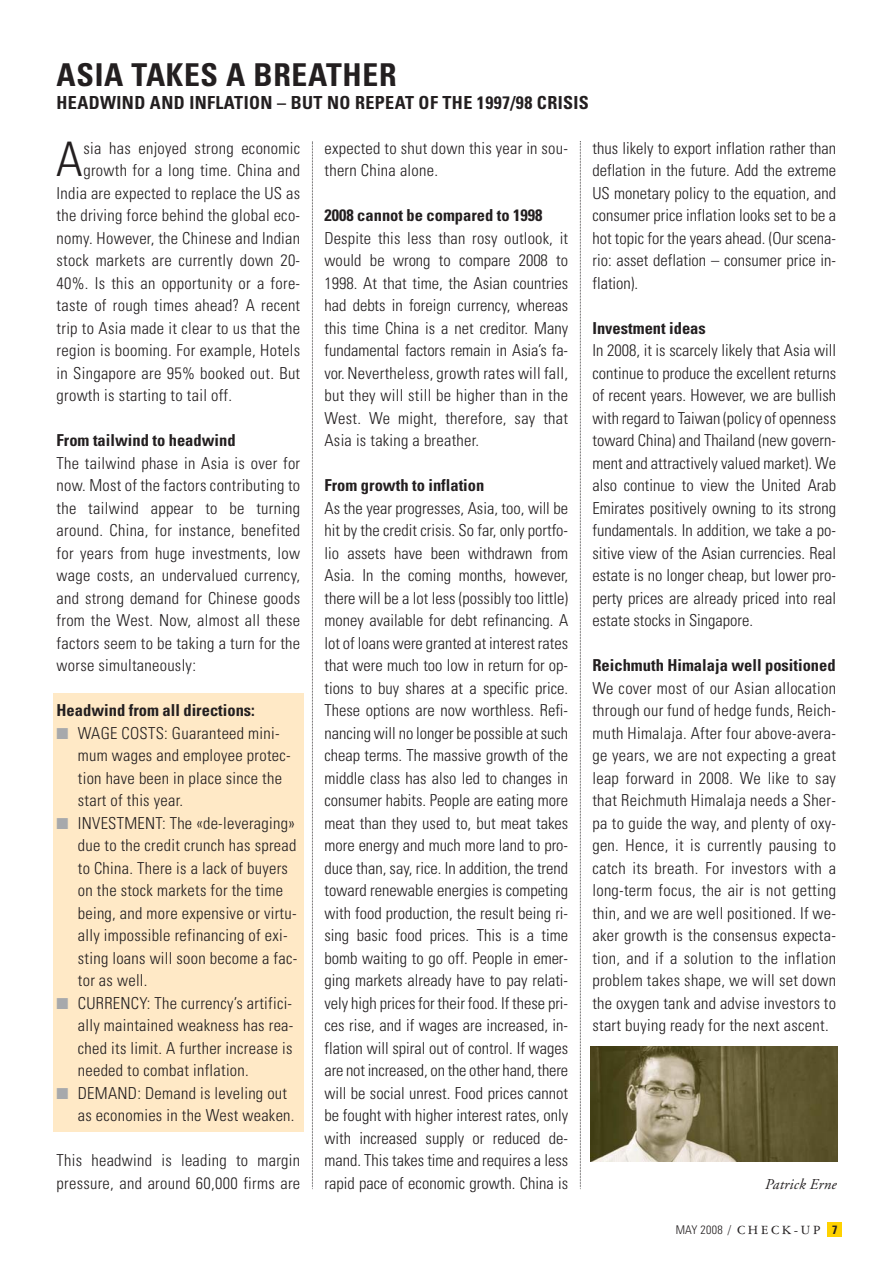
<style>
.page{position:relative;width:893px;height:1263px;background:#fff}
.page>*{position:absolute;margin:0;border:0;box-sizing:border-box;transform-origin:0 0}
.t1{font:300 condensed 47.7px "Univers";color:#231f20}
.t2{font:700 condensed 31.5px "Univers";letter-spacing:.02em;color:#231f20}
.t3{font:700 condensed 18px "Univers";letter-spacing:.02em;color:#231f20}
.t4{font:300 condensed 16.5px/22.5px "Univers";letter-spacing:.02em;color:#231f20;text-align:justify}
.t5{font:700 condensed 16.5px "Univers";color:#231f20}
.t6{font:italic 15px "Adobe Garamond";letter-spacing:.015em;color:#231f20}
.t7{font:13.5px "American Garamond BT";letter-spacing:.2em;color:#231f20}
.s1{color:#a7a9ac}
.s2{font-family:"Univers";font-weight:300;font-stretch:condensed;font-size:12px}
.s3{font-family:"Univers";font-weight:700;font-stretch:condensed;font-size:12px}
</style>
<div class="page">
<div style="left:53px;top:693px;width:251px;height:439px;background:#ffe9c6"></div>
<svg style="left:312px;top:142px;width:1px;height:1047px"></svg>
<img style="left:591px;top:1047px;width:246px;height:115px">
<svg style="left:580px;top:141px;width:1px;height:1048px"></svg>
<div style="left:827px;top:1222px;width:15px;height:15px;background:#ffd200"></div>
<h2 class="t2" style="left:57px;top:64px;width:341px">ASIA TAKES A BREATHER</h2>
<p class="t3" style="left:57px;top:96px;width:534px">HEADWIND AND INFLATION – BUT NO REPEAT OF THE 1997/98 CRISIS</p>
<h1 class="t1" style="left:56px;top:142px;width:28px">A</h1>
<p class="t4" style="left:83px;top:138px;width:218px">sia has enjoyed strong economic</p>
<p class="t4" style="left:83px;top:161px;width:218px">growth for a long time. China and</p>
<p class="t4" style="left:57px;top:183px;width:245px">India are expected to replace the US as</p>
<p class="t4" style="left:57px;top:206px;width:245px">the driving force behind the global eco-</p>
<p class="t4" style="left:57px;top:228px;width:245px">nomy. However, the Chinese and Indian</p>
<p class="t4" style="left:57px;top:251px;width:245px">stock markets are currently down 20-</p>
<p class="t4" style="left:57px;top:273px;width:245px">40%. Is this an opportunity or a fore-</p>
<p class="t4" style="left:57px;top:296px;width:245px">taste of rough times ahead? A recent</p>
<p class="t4" style="left:57px;top:318px;width:245px">trip to Asia made it clear to us that the</p>
<p class="t4" style="left:57px;top:341px;width:245px">region is booming. For example, Hotels</p>
<p class="t4" style="left:57px;top:363px;width:245px">in Singapore are 95% booked out. But</p>
<p class="t4" style="left:57px;top:386px;width:177px">growth is starting to tail off.</p>
<p class="t5" style="left:57px;top:434px;width:181px">From tailwind to headwind</p>
<p class="t4" style="left:57px;top:453px;width:245px">The tailwind phase in Asia is over for now. Most of the factors contributing to the tailwind appear to be turning around. China, for instance, benefited for years from huge investments, low wage costs, an undervalued currency, and strong demand for Chinese goods from the West. Now, almost all these factors seem to be taking a turn for the worse simultaneously:</p>
<p class="t5" style="left:57px;top:704px;width:200px">Headwind from all directions:</p>
<p class="t4" style="left:78px;top:723px;width:214px;text-align:left;text-indent:-21px"><span class="s1">■</span> WAGE COSTS: Guaranteed mini&shy;mum wages and employee protec&shy;tion have been in place since the start of this year.</p>
<p class="t4" style="left:78px;top:813px;width:221px;text-align:left;text-indent:-21px"><span class="s1">■</span> INVESTMENT: The «de-leveraging» due to the credit crunch has spread to China. There is a lack of buyers on the stock markets for the time being, and more expensive or virtu&shy;ally impossible refinancing of exi&shy;sting loans will soon become a fac&shy;tor as well.</p>
<p class="t4" style="left:78px;top:993px;width:217px;text-indent:-21px"><span class="s1">■</span> CURRENCY: The currency’s artifici&shy;ally maintained weakness has rea&shy;ched its limit. A further increase is needed to combat inflation.</p>
<p class="t4" style="left:78px;top:1083px;width:218px;text-indent:-21px"><span class="s1">■</span> DEMAND: Demand is leveling out as economies in the West weaken.</p>
<p class="t4" style="left:57px;top:1151px;width:245px">This headwind is leading to margin pressure, and around 60,000 firms are</p>
<p class="t4" style="left:324px;top:138px;width:245px">expected to shut down this year in sou&shy;thern China alone.</p>
<p class="t5" style="left:324px;top:209px;width:220px">2008 cannot be compared to 1998</p>
<p class="t4" style="left:324px;top:228px;width:245px">Despite this less than rosy outlook, it would be wrong to compare 2008 to 1998. At that time, the Asian countries had debts in foreign currency, whereas this time China is a net creditor. Many fundamental factors remain in Asia’s fa&shy;vor. Nevertheless, growth rates will fall, but they will still be higher than in the West. We might, therefore, say that Asia is taking a breather.</p>
<p class="t5" style="left:324px;top:479px;width:161px">From growth to inflation</p>
<p class="t4" style="left:324px;top:498px;width:245px">As the year progresses, Asia, too, will be hit by the credit crisis. So far, only portfo&shy;lio assets have been withdrawn from Asia. In the coming months, however, there will be a lot less (possibly too little) money available for debt refinancing. A lot of loans were granted at interest rates that were much too low in return for op&shy;tions to buy shares at a specific price.<br>These options are now worthless. Refi&shy;nancing will no longer be possible at such cheap terms. The massive growth of the middle class has also led to changes in consumer habits. People are eating more meat than they used to, but meat takes more energy and much more land to pro&shy;duce than, say, rice. In addition, the trend toward renewable energies is competing with food production, the result being ri&shy;sing basic food prices. This is a time bomb waiting to go off. People in emer&shy;ging markets already have to pay relati&shy;vely high prices for their food. If these pri&shy;ces rise, and if wages are increased, in&shy;flation will spiral out of control. If wages are not increased, on the other hand, there will be social unrest. Food prices cannot be fought with higher interest rates, only with increased supply or reduced de&shy;mand. This takes time and requires a less rapid pace of economic growth. China is</p>
<p class="t4" style="left:592px;top:138px;width:245px">thus likely to export inflation rather than deflation in the future. Add the extreme US monetary policy to the equation, and consumer price inflation looks set to be a hot topic for the years ahead. (Our scena&shy;rio: asset deflation – consumer price in&shy;flation).</p>
<p class="t5" style="left:592px;top:322px;width:115px">Investment ideas</p>
<p class="t4" style="left:592px;top:341px;width:245px">In 2008, it is scarcely likely that Asia will continue to produce the excellent returns of recent years. However, we are bullish with regard to Taiwan (policy of openness toward China) and Thailand (new govern&shy;ment and attractively valued market). We also continue to view the United Arab Emirates positively owning to its strong fundamentals. In addition, we take a po&shy;sitive view of the Asian currencies. Real estate is no longer cheap, but lower pro&shy;perty prices are already priced into real estate stocks in Singapore.</p>
<p class="t5" style="left:592px;top:659px;width:245px">Reichmuth Himalaja well positioned</p>
<p class="t4" style="left:592px;top:678px;width:245px">We cover most of our Asian allocation through our fund of hedge funds, Reich&shy;muth Himalaja. After four above-avera&shy;ge years, we are not expecting a great leap forward in 2008. We like to say that Reichmuth Himalaja needs a Sher&shy;pa to guide the way, and plenty of oxy&shy;gen. Hence, it is currently pausing to catch its breath. For investors with a long-term focus, the air is not getting thin, and we are well positioned. If we&shy;aker growth is the consensus expecta&shy;tion, and if a solution to the inflation problem takes shape, we will set down the oxygen tank and advise investors to start buying ready for the next ascent.</p>
<p class="t6" style="left:764px;top:1178px;width:73px">Patrick Erne</p>
<p class="t7" style="left:676px;top:1225px;width:163px"><span class="s2">MAY 2008</span> / CHECK-UP <span class="s3">7</span></p>
</div>
